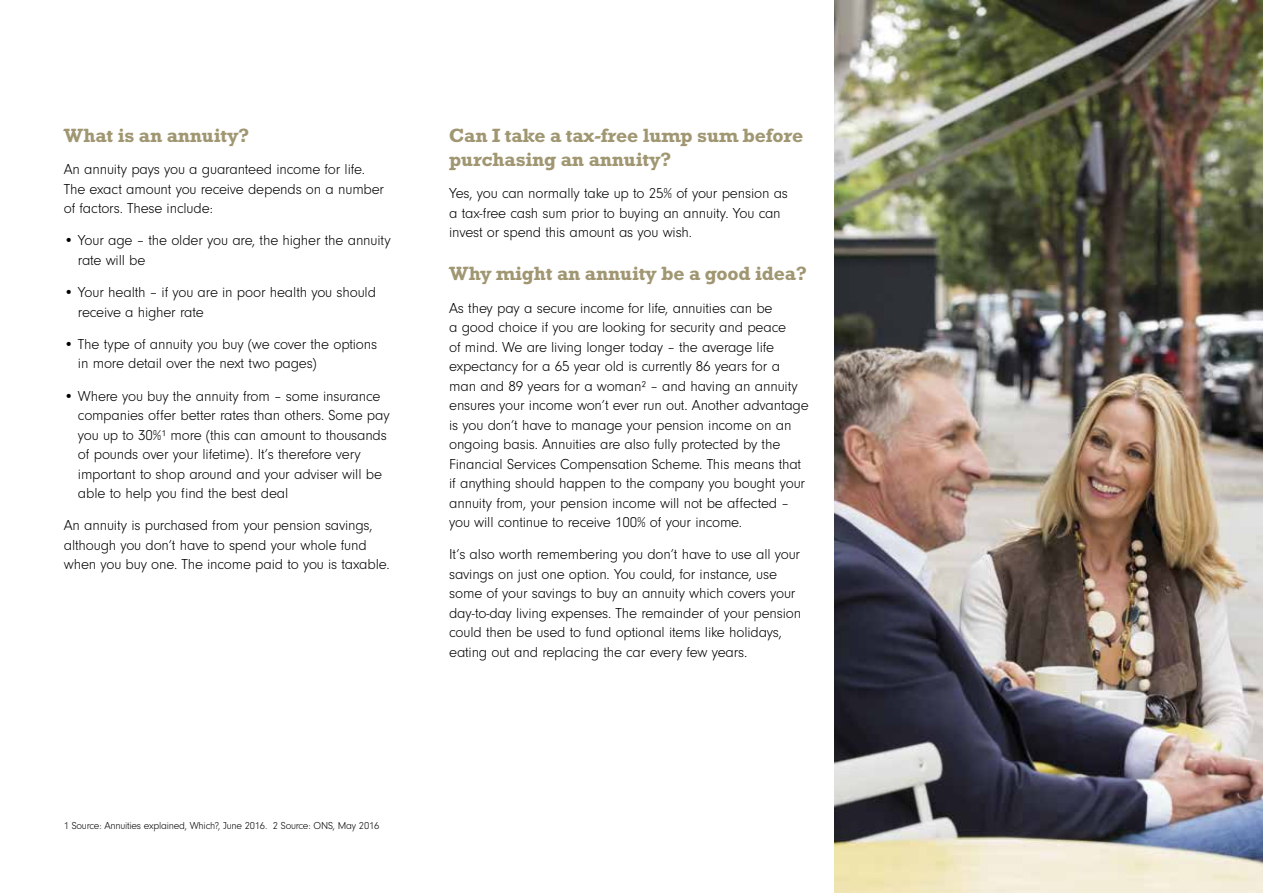
<style>
.page{position:relative;width:1263px;height:893px;background:#fff}
.page>*{position:absolute;margin:0;border:0;box-sizing:border-box;transform-origin:0 0}
.t1{font:700 19.5px/24px "Rockwellfor Funds Network";letter-spacing:-.01em;color:#a09772}
.t2{font:300 15px/19.5px "Neuzeit Gro";letter-spacing:-.01em;color:#000}
.t3{font:300 10.5px "Neuzeit Gro";letter-spacing:-.02em;color:#000}
</style>
<div class="page">
<img style="left:835px;top:0;width:428px;height:893px">
<h1 class="t1" style="left:64px;top:123px;width:187px">What is an annuity?</h1>
<p class="t2" style="left:64px;top:160px;width:322px">An annuity pays you a guaranteed income for life.<br>The exact amount you receive depends on a number of factors. These include:</p>
<p class="t2" style="left:78px;top:231px;width:314px;text-indent:-14px">• Your age – the older you are, the higher the annuity rate will be</p>
<p class="t2" style="left:78px;top:283px;width:300px;text-indent:-14px">• Your health – if you are in poor health you should receive a higher rate</p>
<p class="t2" style="left:78px;top:335px;width:301px;text-indent:-14px">• The type of annuity you buy (we cover the options in more detail over the next two pages)</p>
<p class="t2" style="left:78px;top:386px;width:313px;text-indent:-14px">• Where you buy the annuity from – some insurance companies offer better rates than others. Some pay you up to 30%¹ more (this can amount to thousands of pounds over your lifetime). It’s therefore very important to shop around and your adviser will be able to help you find the best deal</p>
<p class="t2" style="left:64px;top:516px;width:327px">An annuity is purchased from your pension savings, although you don’t have to spend your whole fund when you buy one. The income paid to you is taxable.</p>
<h1 class="t1" style="left:449px;top:123px;width:355px">Can I take a tax-free lump sum before purchasing an annuity?</h1>
<p class="t2" style="left:449px;top:184px;width:340px">Yes, you can normally take up to 25% of your pension as a tax-free cash sum prior to buying an annuity. You can invest or spend this amount as you wish.</p>
<h1 class="t1" style="left:449px;top:261px;width:359px">Why might an annuity be a good idea?</h1>
<p class="t2" style="left:449px;top:298px;width:361px">As they pay a secure income for life, annuities can be<br>a good choice if you are looking for security and peace<br>of mind. We are living longer today – the average life expectancy for a 65 year old is currently 86 years for a man and 89 years for a woman² – and having an annuity ensures your income won’t ever run out. Another advantage is you don’t have to manage your pension income on an ongoing basis. Annuities are also fully protected by the Financial Services Compensation Scheme. This means that if anything should happen to the company you bought your annuity from, your pension income will not be affected – you will continue to receive 100% of your income.</p>
<p class="t2" style="left:449px;top:545px;width:353px">It’s also worth remembering you don’t have to use all your savings on just one option. You could, for instance, use some of your savings to buy an annuity which covers your day-to-day living expenses. The remainder of your pension could then be used to fund optional items like holidays, eating out and replacing the car every few years.</p>
<p class="t3" style="left:64px;top:820px;width:317px">1 Source: Annuities explained, Which?, June 2016. 2 Source: ONS, May 2016</p>
</div>
